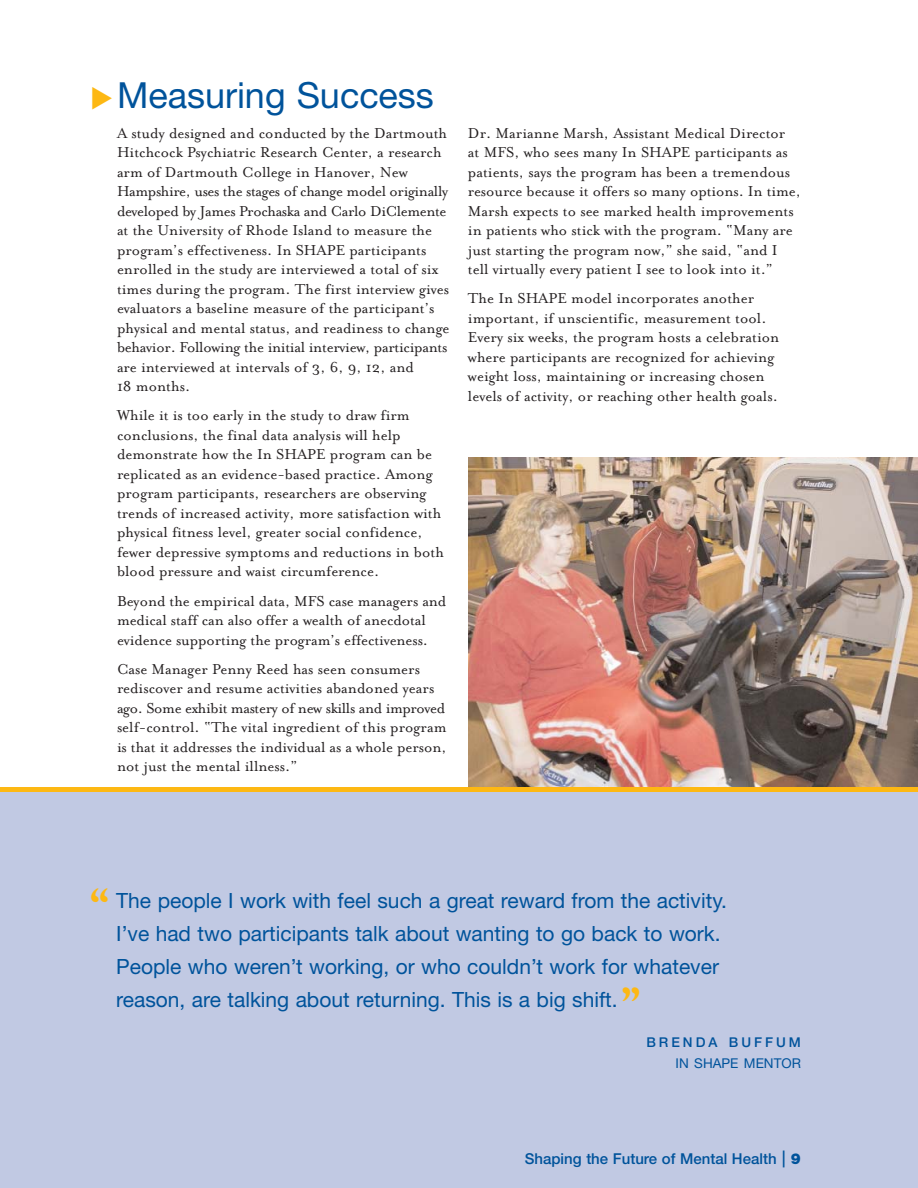
<style>
.page{position:relative;width:918px;height:1188px;background:#fff}
.page>*{position:absolute;margin:0;border:0;box-sizing:border-box;transform-origin:0 0}
.t1{font:700 48px "Adobe Caslon";color:#fdb813}
.t2{font:36px "Helvetica Neue";color:#00539b}
.t3{font:21px/33px "Helvetica Neue";color:#00539b}
.t4{font:16.5px/19.5px "Mrs Eaves Roman";color:#231f20}
.t5{font:500 15px "Helvetica Neue";color:#00539b}
.t6{font:13.5px "Helvetica Neue";color:#00539b}
.t7{font:500 13.5px "Helvetica Neue";letter-spacing:.22em;color:#00539b}
.s1{font-size:22.5px}
.s2{font-weight:900}
</style>
<div class="page">
<img style="left:468px;top:458px;width:450px;height:330px">
<div style="left:0;top:792px;width:918px;height:396px;background:#c1c9e3"></div>
<hr style="left:0;top:788px;width:918px;height:4px;background:#fdb813">
<h2 class="t2" style="left:117px;top:82px;width:318px">Measuring Success</h2>
<p class="t4" style="left:117px;top:122px;width:334px">A study designed and conducted by the Dartmouth Hitchcock Psychiatric Research Center, a research arm of Dartmouth College in Hanover, New Hampshire, uses the stages of change model originally developed by James Prochaska and Carlo DiClemente at the University of Rhode Island to measure the program’s effectiveness. In SHAPE participants enrolled in the study are interviewed a total of six times during the program. The first interview gives evaluators a baseline measure of the participant’s physical and mental status, and readiness to change behavior. Following the initial interview, participants are interviewed at intervals of 3, 6, 9, 12, and<br>18 months.</p>
<p class="t4" style="left:117px;top:405px;width:329px">While it is too early in the study to draw firm conclusions, the final data analysis will help demonstrate how the In SHAPE program can be replicated as an evidence-based practice. Among program participants, researchers are observing trends of increased activity, more satisfaction with physical fitness level, greater social confidence, fewer depressive symptoms and reductions in both blood pressure and waist circumference.</p>
<p class="t4" style="left:117px;top:590px;width:331px">Beyond the empirical data, MFS case managers and medical staff can also offer a wealth of anecdotal evidence supporting the program’s effectiveness.</p>
<p class="t4" style="left:117px;top:658px;width:331px">Case Manager Penny Reed has seen consumers rediscover and resume activities abandoned years ago. Some exhibit mastery of new skills and improved self-control. “The vital ingredient of this program is that it addresses the individual as a whole person, not just the mental illness.”</p>
<p class="t4" style="left:468px;top:122px;width:334px">Dr. Marianne Marsh, Assistant Medical Director at MFS, who sees many In SHAPE participants as patients, says the program has been a tremendous resource because it offers so many options. In time, Marsh expects to see marked health improvements in patients who stick with the program. “Many are just starting the program now,” she said, “and I tell virtually every patient I see to look into it.”</p>
<p class="t4" style="left:468px;top:288px;width:313px">The In SHAPE model incorporates another important, if unscientific, measurement tool.<br>Every six weeks, the program hosts a celebration where participants are recognized for achieving weight loss, maintaining or increasing chosen levels of activity, or reaching other health goals.</p>
<h1 class="t1" style="left:90px;top:887px;width:21px">“</h1>
<p class="t3" style="left:116px;top:886px;width:612px">The people I work with feel such a great reward from the activity.<br>I’ve had two participants talk about wanting to go back to work.<br>People who weren’t working, or who couldn’t work for whatever reason, are talking about returning. This is a big shift.</p>
<h1 class="t1" style="left:621px;top:986px;width:21px">”</h1>
<p class="t7" style="left:646px;top:1038px;width:156px">BRENDA BUFFUM</p>
<p class="t6" style="left:676px;top:1059px;width:127px">IN SHAPE MENTOR</p>
<p class="t5" style="left:525px;top:1153px;width:278px">Shaping the Future of Mental Health <span class="s1">|</span> <span class="s2">9</span></p>
</div>
